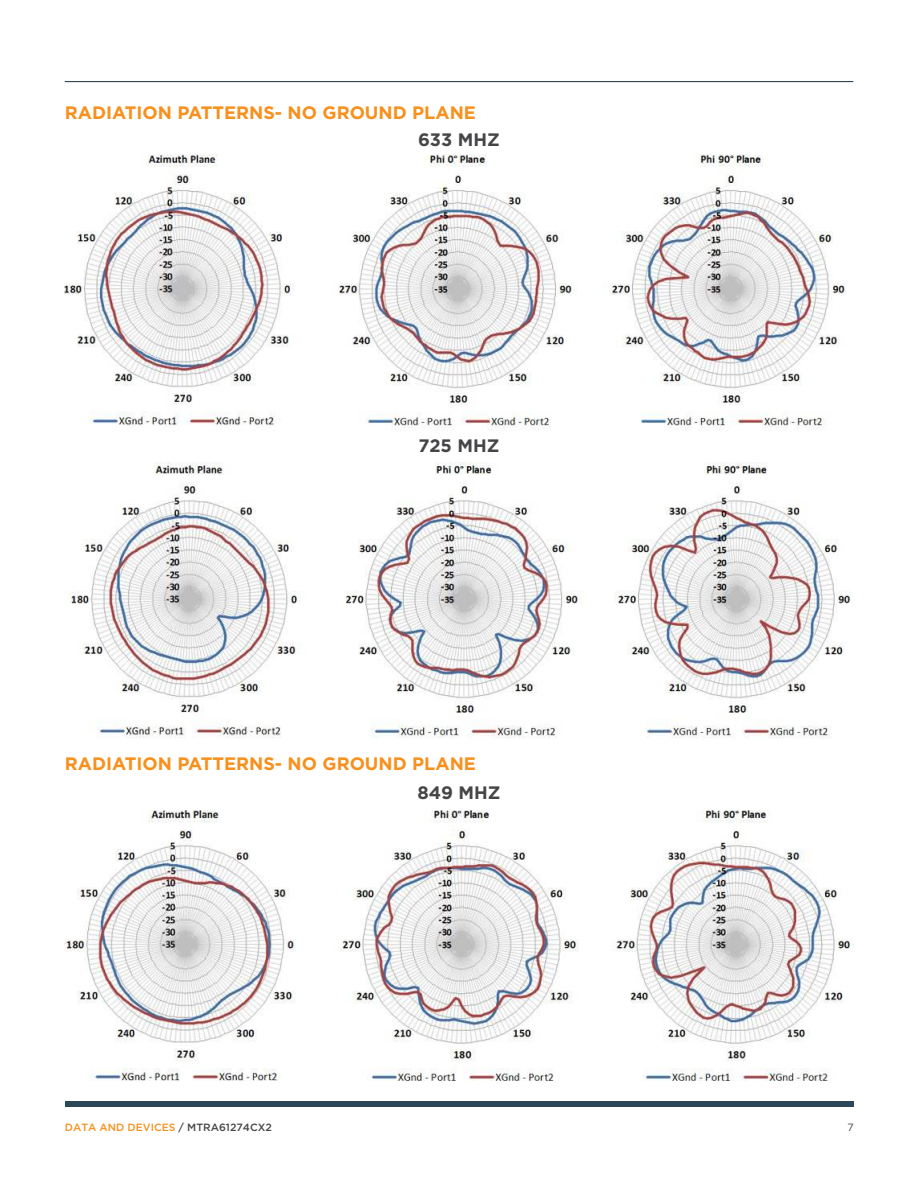
<style>
.page{position:relative;width:918px;height:1188px;background:#fff}
.page>*{position:absolute;margin:0;border:0;box-sizing:border-box;transform-origin:0 0}
.t1{font:700 18px "Gotham";color:#f7901d}
.t2{font:700 18px "Gotham";color:#454547}
.t3{font:500 10.5px "Gotham";color:#f7901d}
.t4{font:10.5px "Gotham";color:#454547}
.s1{color:#454547}
</style>
<div class="page">
<hr style="left:65px;top:81px;width:788px;height:1px;background:#2d4856">
<div style="left:65px;top:1101px;width:788px;height:6px;background:#2d4856"></div>
<img style="left:65px;top:811px;width:788px;height:270px">
<img style="left:65px;top:155px;width:781px;height:276px">
<img style="left:70px;top:463px;width:781px;height:275px">
<p class="t1" style="left:65px;top:105px;width:413px">RADIATION PATTERNS- NO GROUND PLANE</p>
<p class="t2" style="left:418px;top:131px;width:83px">633 MHZ</p>
<p class="t2" style="left:419px;top:438px;width:82px">725 MHZ</p>
<p class="t1" style="left:65px;top:756px;width:413px">RADIATION PATTERNS- NO GROUND PLANE</p>
<p class="t2" style="left:418px;top:785px;width:84px">849 MHZ</p>
<p class="t3" style="left:65px;top:1123px;width:209px">DATA AND DEVICES <span class="s1">/ MTRA61274CX2</span></p>
<p class="t4" style="left:848px;top:1123px;width:8px">7</p>
</div>
